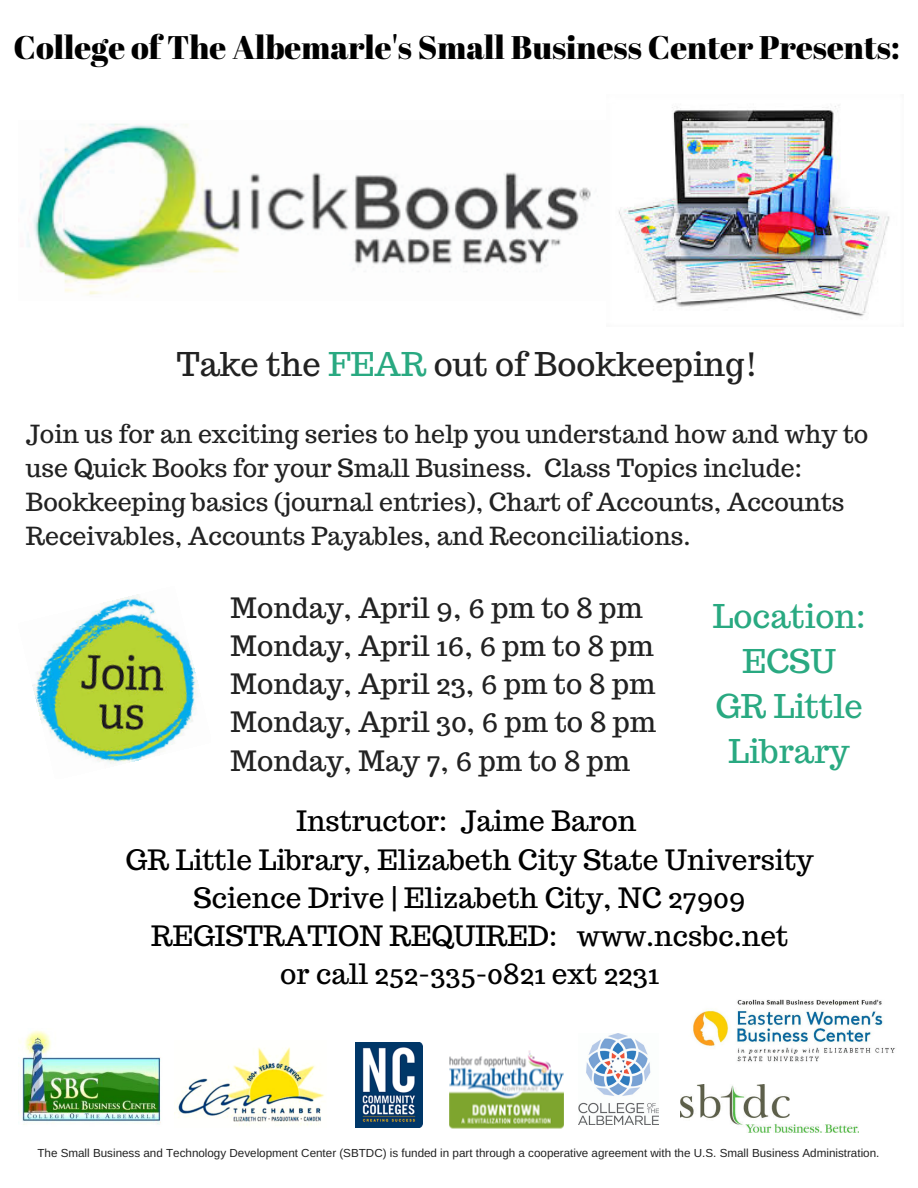
<style>
.page{position:relative;width:918px;height:1188px;background:#fff}
.page>*{position:absolute;margin:0;border:0;box-sizing:border-box;transform-origin:0 0}
.t1{font:32.7px "Abril Fatface";color:#000}
.t2{font:32.7px "Trocchi";color:#222}
.t3{font:32.7px/45px "Trocchi";color:#29a981;text-align:center}
.t4{font:28.05px/38.2px "Trocchi";color:#000;text-align:center}
.t5{font:28.05px/38.2px "Trocchi";color:#222}
.t6{font:24.9px/33.8px "Trocchi";color:#222}
.t7{font:11.7px "Arimo";color:#222}
.s1{color:#29a981}
</style>
<div class="page">
<img style="left:174px;top:1047px;width:150px;height:79px">
<img style="left:356px;top:1043px;width:67px;height:84px">
<img style="left:22px;top:1030px;width:139px;height:95px">
<img style="left:449px;top:1051px;width:115px;height:78px">
<img style="left:578px;top:1034px;width:80px;height:91px">
<img style="left:681px;top:1084px;width:177px;height:49px">
<img style="left:26px;top:123px;width:565px;height:172px">
<img style="left:619px;top:105px;width:271px;height:212px">
<img style="left:32px;top:594px;width:166px;height:170px">
<img style="left:693px;top:999px;width:202px;height:63px">
<h1 class="t1" style="left:14px;top:24px;width:888px">College of The Albemarle's Small Business Center Presents:</h1>
<h1 class="t2" style="left:177px;top:342px;width:583px">Take the <span class="s1">FEAR</span> out of Bookkeeping!</h1>
<p class="t6" style="left:26px;top:417px;width:844px">Join us for an exciting series to help you understand how and why to use Quick Books for your Small Business. Class Topics include:<br>Bookkeeping basics (journal entries), Chart of Accounts, Accounts Receivables, Accounts Payables, and Reconciliations.</p>
<p class="t5" style="left:231px;top:588px;width:427px">Monday, April 9, 6 pm to 8 pm<br>Monday, April 16, 6 pm to 8 pm<br>Monday, April 23, 6 pm to 8 pm<br>Monday, April 30, 6 pm to 8 pm<br>Monday, May 7, 6 pm to 8 pm</p>
<p class="t4" style="left:126px;top:802px;width:690px">Instructor: Jaime Baron<br>GR Little Library, Elizabeth City State University Science Drive | Elizabeth City, NC 27909<br>REGISTRATION REQUIRED: www.ncsbc.net<br>or call 252-335-0821 ext 2231</p>
<h1 class="t3" style="left:713px;top:593px;width:154px">Location:<br>ECSU<br>GR Little<br>Library</h1>
<p class="t7" style="left:37px;top:1146px;width:843px">The Small Business and Technology Development Center (SBTDC) is funded in part through a cooperative agreement with the U.S. Small Business Administration.</p>
</div>
